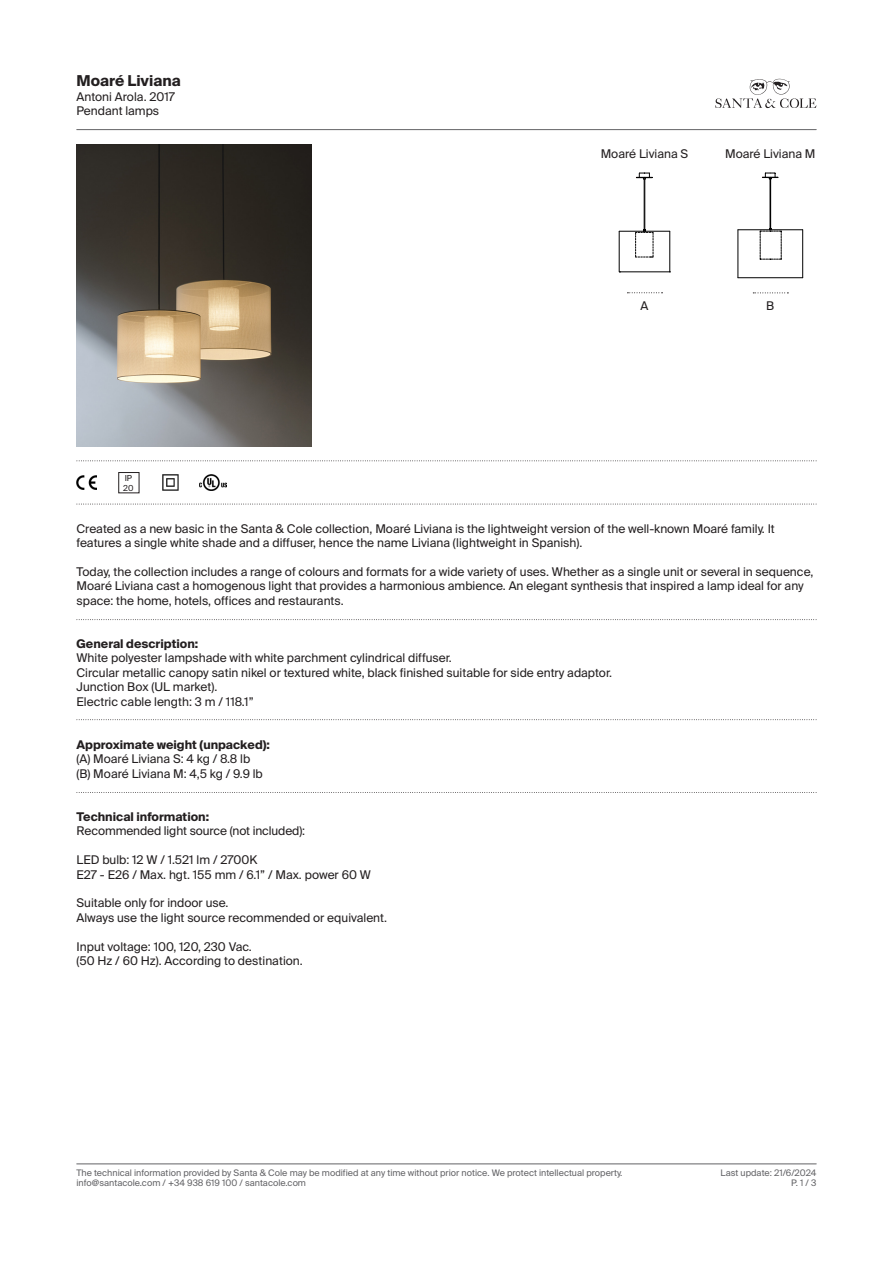
<style>
.page{position:relative;width:893px;height:1263px;background:#fff}
.page>*{position:absolute;margin:0;border:0;box-sizing:border-box;transform-origin:0 0}
.t1{font:700 15px "Suisse Intl";color:#231f20}
.t2{font:12px/14.4px "Suisse Intl";color:#231f20}
.t3{font:700 12px "Suisse Intl";color:#231f20}
.t4{font:9px "Suisse Intl";color:#636366}
.t5{font:8.25px "Suisse Intl";color:#231f20}
.s1{font-weight:700}
</style>
<div class="page">
<svg style="left:715px;top:79px;width:101px;height:29px"></svg>
<hr style="left:77px;top:129px;width:739px;height:1px;background:#636366">
<hr style="left:77px;top:1163px;width:739px;height:1px;background:#636366">
<svg style="left:77px;top:460px;width:740px;height:1px"></svg>
<svg style="left:77px;top:504px;width:740px;height:1px"></svg>
<svg style="left:77px;top:719px;width:740px;height:1px"></svg>
<svg style="left:77px;top:619px;width:740px;height:1px"></svg>
<svg style="left:77px;top:792px;width:740px;height:1px"></svg>
<img style="left:77px;top:475px;width:19px;height:14px">
<img style="left:200px;top:474px;width:26px;height:16px">
<img style="left:77px;top:144px;width:234px;height:302px">
<img style="left:162px;top:474px;width:17px;height:17px">
<svg style="left:753px;top:292px;width:35px;height:1px"></svg>
<svg style="left:627px;top:292px;width:35px;height:1px"></svg>
<hr style="left:738px;top:230px;width:1px;height:48px;background:#000">
<hr style="left:802px;top:230px;width:1px;height:48px;background:#000">
<hr style="left:738px;top:277px;width:65px;height:1px;background:#000">
<hr style="left:738px;top:229px;width:65px;height:1px;background:#000">
<svg style="left:760px;top:173px;width:22px;height:87px"></svg>
<hr style="left:619px;top:231px;width:1px;height:41px;background:#000">
<hr style="left:669px;top:231px;width:1px;height:40px;background:#000">
<hr style="left:620px;top:272px;width:49px;height:1px;background:#000">
<hr style="left:619px;top:231px;width:51px;height:1px;background:#000">
<hr style="left:644px;top:179px;width:1px;height:51px;background:#000">
<svg style="left:636px;top:173px;width:17px;height:7px"></svg>
<svg style="left:635px;top:230px;width:19px;height:28px"></svg>
<p class="t1" style="left:77px;top:72px;width:106px">Moaré Liviana</p>
<p class="t2" style="left:77px;top:89px;width:100px">Antoni Arola. 2017<br>Pendant lamps</p>
<p class="t5" style="left:125px;top:473px;width:9px">IP</p>
<p class="t5" style="left:123px;top:483px;width:12px">20</p>
<p class="t2" style="left:601px;top:147px;width:89px">Moaré Liviana S</p>
<p class="t2" style="left:725px;top:147px;width:92px">Moaré Liviana M</p>
<p class="t2" style="left:640px;top:299px;width:9px">A</p>
<p class="t2" style="left:766px;top:299px;width:10px">B</p>
<p class="t2" style="left:77px;top:521px;width:700px">Created as a new basic in the Santa &amp; Cole collection, Moaré Liviana is the lightweight version of the well-known Moaré family. It features a single white shade and a diffuser, hence the name Liviana (lightweight in Spanish).</p>
<p class="t2" style="left:77px;top:565px;width:738px">Today, the collection includes a range of colours and formats for a wide variety of uses. Whether as a single unit or several in sequence,<br>Moaré Liviana cast a homogenous light that provides a harmonious ambience. An elegant synthesis that inspired a lamp ideal for any space: the home, hotels, offices and restaurants.</p>
<p class="t3" style="left:77px;top:637px;width:123px">General description:</p>
<p class="t2" style="left:77px;top:651px;width:377px">White polyester lampshade with white parchment cylindrical diffuser.</p>
<p class="t2" style="left:77px;top:665px;width:537px">Circular metallic canopy satin nikel or textured white, black finished suitable for side entry adaptor.</p>
<p class="t2" style="left:77px;top:680px;width:142px">Junction Box (UL market).</p>
<p class="t2" style="left:77px;top:694px;width:179px">Electric cable length: 3 m / 118.1”</p>
<p class="t3" style="left:77px;top:738px;width:195px">Approximate weight (unpacked):</p>
<p class="t2" style="left:77px;top:752px;width:175px">(A) Moaré Liviana S: 4 kg / 8.8 lb</p>
<p class="t2" style="left:77px;top:766px;width:188px">(B) Moaré Liviana M: 4,5 kg / 9.9 lb</p>
<p class="t2" style="left:77px;top:809px;width:230px"><span class="s1">Technical information:<br></span>Recommended light source (not included):</p>
<p class="t2" style="left:77px;top:853px;width:182px">LED bulb: 12 W / 1.521 lm / 2700K</p>
<p class="t2" style="left:77px;top:867px;width:296px">E27 - E26 / Max. hgt. 155 mm / 6.1” / Max. power 60 W</p>
<p class="t2" style="left:77px;top:896px;width:154px">Suitable only for indoor use.</p>
<p class="t2" style="left:77px;top:910px;width:312px">Always use the light source recommended or equivalent.</p>
<p class="t2" style="left:77px;top:939px;width:177px">Input voltage: 100, 120, 230 Vac.</p>
<p class="t2" style="left:77px;top:953px;width:228px">(50 Hz / 60 Hz). According to destination.</p>
<p class="t4" style="left:77px;top:1167px;width:547px">The technical information provided by Santa &amp; Cole may be modified at any time without prior notice. We protect intellectual property.</p>
<p class="t4" style="left:721px;top:1167px;width:97px">Last update: 21/6/2024</p>
<p class="t4" style="left:77px;top:1178px;width:231px">info@santacole.com / +34 938 619 100 / santacole.com</p>
<p class="t4" style="left:791px;top:1178px;width:27px">P. 1 / 3</p>
</div>
